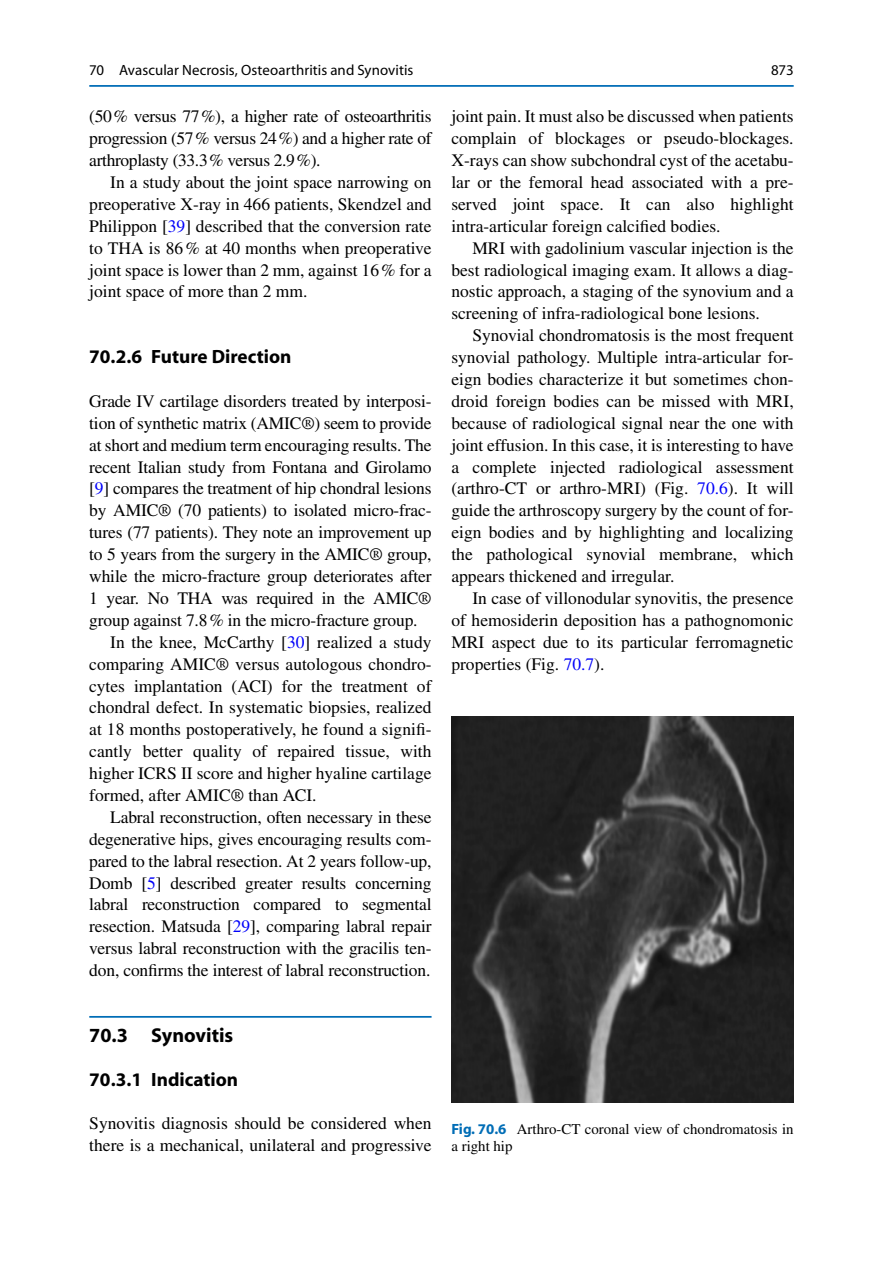
<style>
.page{position:relative;width:883px;height:1261px;background:#fff}
.page>*{position:absolute;margin:0;border:0;box-sizing:border-box;transform-origin:0 0}
.t1{font:700 20.12px "Bgqwbb Myriad";color:#000}
.t2{font:700 19.25px "Bgqwbb Myriad";color:#000}
.t3{font:17.5px/21.9px "Rhdxyc Times";letter-spacing:-.01em;color:#000;text-align:justify}
.t4{font:14.88px/17.5px "Rhdxyc Times";color:#000}
.t5{font:14.88px "Kpksvq Myriad";color:#000}
.s1{color:#0000fa}
.s2{font-family:"Bgqwbb Myriad";font-weight:700;color:#006db6}
</style>
<div class="page">
<hr style="left:89px;top:1015px;width:343px;height:2px;background:#006db6">
<img style="left:451px;top:716px;width:343px;height:386px">
<hr style="left:89px;top:85px;width:705px;height:2px;background:#006db6">
<p class="t5" style="left:89px;top:64px;width:326px">70 Avascular Necrosis, Osteoarthritis and Synovitis</p>
<p class="t3" style="left:89px;top:107px;width:344px">(50 % versus 77 %), a higher rate of osteoarthritis progression (57 % versus 24 %) and a higher rate of arthroplasty (33.3 % versus 2.9 %).</p>
<p class="t3" style="left:89px;top:173px;width:344px;text-indent:21px">In a study about the joint space narrowing on preoperative X-ray in 466 patients, Skendzel and Philippon [ <span class="s1">39</span> ] described that the conversion rate to THA is 86 % at 40 months when preoperative joint space is lower than 2 mm, against 16 % for a joint space of more than 2 mm.</p>
<p class="t2" style="left:89px;top:349px;width:204px">70.2.6 Future Direction</p>
<p class="t3" style="left:89px;top:391px;width:344px">Grade IV cartilage disorders treated by interposi-</p>
<p class="t3" style="left:89px;top:413px;width:344px">tion of synthetic matrix (AMIC®) seem to provide</p>
<p class="t3" style="left:89px;top:435px;width:344px">at short and medium term encouraging results. The</p>
<p class="t3" style="left:89px;top:457px;width:344px">recent Italian study from Fontana and Girolamo</p>
<p class="t3" style="left:89px;top:479px;width:344px">[ <span class="s1">9</span> ] compares the treatment of hip chondral lesions</p>
<p class="t3" style="left:89px;top:501px;width:344px">by AMIC® (70 patients) to isolated micro-frac-</p>
<p class="t3" style="left:89px;top:523px;width:344px">tures (77 patients). They note an improvement up</p>
<p class="t3" style="left:89px;top:545px;width:344px">to 5 years from the surgery in the AMIC® group,</p>
<p class="t3" style="left:89px;top:566px;width:344px">while the micro-fracture group deteriorates after</p>
<p class="t3" style="left:89px;top:588px;width:344px">1 year. No THA was required in the AMIC®</p>
<p class="t3" style="left:89px;top:610px;width:330px">group against 7.8 % in the micro-fracture group.</p>
<p class="t3" style="left:110px;top:632px;width:323px">In the knee, McCarthy [ <span class="s1">30</span> ] realized a study</p>
<p class="t3" style="left:89px;top:654px;width:344px">comparing AMIC® versus autologous chondro-</p>
<p class="t3" style="left:89px;top:676px;width:344px">cytes implantation (ACI) for the treatment of</p>
<p class="t3" style="left:89px;top:698px;width:344px">chondral defect. In systematic biopsies, realized</p>
<p class="t3" style="left:89px;top:720px;width:344px">at 18 months postoperatively, he found a signifi-</p>
<p class="t3" style="left:89px;top:741px;width:344px">cantly better quality of repaired tissue, with</p>
<p class="t3" style="left:89px;top:763px;width:344px">higher ICRS II score and higher hyaline cartilage</p>
<p class="t3" style="left:89px;top:785px;width:229px">formed, after AMIC® than ACI.</p>
<p class="t3" style="left:110px;top:807px;width:323px">Labral reconstruction, often necessary in these</p>
<p class="t3" style="left:89px;top:829px;width:344px">degenerative hips, gives encouraging results com-</p>
<p class="t3" style="left:89px;top:851px;width:344px">pared to the labral resection. At 2 years follow- up,</p>
<p class="t3" style="left:89px;top:873px;width:344px">Domb [ <span class="s1">5</span> ] described greater results concerning</p>
<p class="t3" style="left:89px;top:895px;width:344px">labral reconstruction compared to segmental</p>
<p class="t3" style="left:89px;top:916px;width:344px">resection. Matsuda [ <span class="s1">29</span> ], comparing labral repair</p>
<p class="t3" style="left:89px;top:938px;width:344px">versus labral reconstruction with the gracilis ten-</p>
<p class="t3" style="left:89px;top:960px;width:343px">don, confirms the interest of labral reconstruction.</p>
<p class="t5" style="left:771px;top:64px;width:24px">873</p>
<p class="t3" style="left:451px;top:107px;width:344px">joint pain. It must also be discussed when patients complain of blockages or pseudo-blockages.<br>X-rays can show subchondral cyst of the acetabu&shy;lar or the femoral head associated with a pre&shy;served joint space. It can also highlight intra-articular foreign calcified bodies.</p>
<p class="t3" style="left:451px;top:238px;width:344px;text-indent:21px">MRI with gadolinium vascular injection is the best radiological imaging exam. It allows a diag&shy;nostic approach, a staging of the synovium and a screening of infra-radiological bone lesions.</p>
<p class="t3" style="left:451px;top:326px;width:344px;text-indent:21px">Synovial chondromatosis is the most frequent synovial pathology. Multiple intra-articular for&shy;eign bodies characterize it but sometimes chon&shy;droid foreign bodies can be missed with MRI, because of radiological signal near the one with joint effusion. In this case, it is interesting to have a complete injected radiological assessment (arthro-CT or arthro-MRI) (Fig. <span class="s1">70.6</span> ). It will guide the arthroscopy surgery by the count of for&shy;eign bodies and by highlighting and localizing the pathological synovial membrane, which appears thickened and irregular.</p>
<p class="t3" style="left:451px;top:588px;width:344px;text-indent:21px">In case of villonodular synovitis, the presence of hemosiderin deposition has a pathognomonic MRI aspect due to its particular ferromagnetic properties (Fig. <span class="s1">70.7</span> ).</p>
<p class="t1" style="left:89px;top:1027px;width:146px">70.3 Synovitis</p>
<p class="t2" style="left:89px;top:1071px;width:150px">70.3.1 Indication</p>
<p class="t3" style="left:89px;top:1113px;width:344px">Synovitis diagnosis should be considered when there is a mechanical, unilateral and progressive</p>
<p class="t4" style="left:451px;top:1121px;width:344px"><span class="s2">Fig. 70.6</span> Arthro-CT coronal view of chondromatosis in a right hip</p>
</div>
